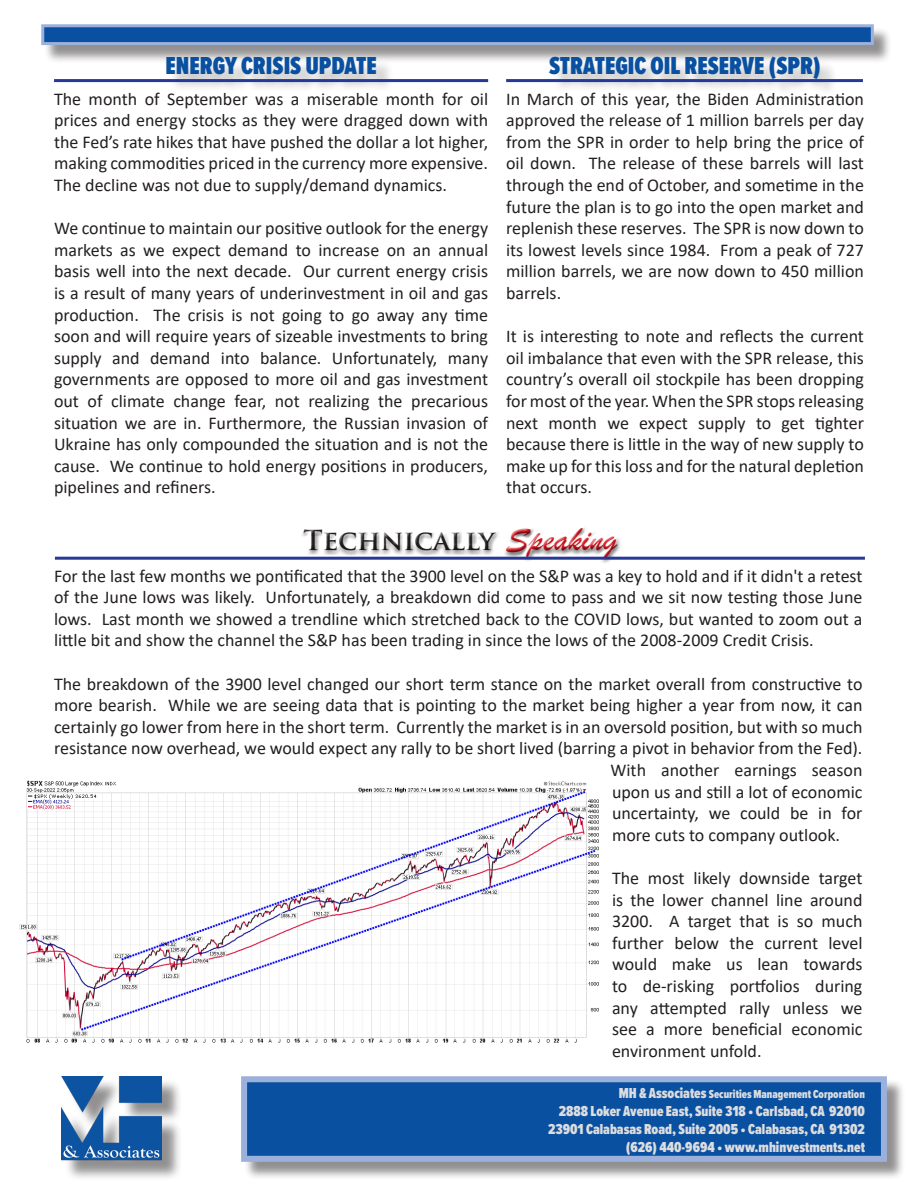
<style>
.page{position:relative;width:918px;height:1188px;background:#fff}
.page>*{position:absolute;margin:0;border:0;box-sizing:border-box;transform-origin:0 0}
.t1{font:700 27px "Trajan Pro";color:#231f20}
.Headline{font:900 25.5px "Proxima Nova Ex Cn";color:#0a50a0}
.t2{font:18px/21.6px "Calibri";color:#231f20;text-align:justify}
.Subhead_1{font:900 15px "Proxima Nova Ex Cn";color:#dcdddf}
.Subhead_1-2{font:900 12px "Proxima Nova Ex Cn";color:#dcdddf}
.s1{font-family:"Brush Script";font-weight:400;font-size:36px;color:#d2161e}
.s2{font-size:15px}
</style>
<div class="page">
<div style="left:243px;top:1079px;width:662px;height:101px;background:#231f20;opacity:.5"></div>
<div style="left:241px;top:1076px;width:646px;height:86px;background:#0a50a0;border:6px solid #9bb1db"></div>
<div style="left:44px;top:27px;width:849px;height:37px;background:#231f20;opacity:.5"></div>
<div style="left:41px;top:24px;width:833px;height:21px;background:#0a50a0;border:3px solid #9bb1db"></div>
<div style="left:65px;top:1079px;width:118px;height:102px;background:#231f20;opacity:.5"></div>
<img style="left:62px;top:1076px;width:100px;height:86px">
<div style="left:299px;top:524px;width:324px;height:39px;background:#231f20;opacity:.53"></div>
<hr style="left:55px;top:557px;width:810px;height:3px;background:#263996">
<img style="left:20px;top:780px;width:579px;height:265px">
<div style="left:169px;top:60px;width:225px;height:33px;background:#231f20;opacity:.26"></div>
<hr style="left:54px;top:79px;width:434px;height:3px;background:#263996">
<div style="left:553px;top:60px;width:285px;height:37px;background:#231f20;opacity:.26"></div>
<hr style="left:506px;top:79px;width:357px;height:3px;background:#263996">
<p class="Headline" style="left:165px;top:47px;width:213px">ENERGY CRISIS UPDATE</p>
<p class="t2" style="left:54px;top:87px;width:436px">The month of September was a miserable month for oil prices and energy stocks as they were dragged down with the Fed’s rate hikes that have pushed the dollar a lot higher, making commodities priced in the currency more expensive.<br>The decline was not due to supply/demand dynamics.</p>
<p class="t2" style="left:54px;top:217px;width:436px">We continue to maintain our positive outlook for the energy markets as we expect demand to increase on an annual basis well into the next decade. Our current energy crisis is a result of many years of underinvestment in oil and gas production. The crisis is not going to go away any time soon and will require years of sizeable investments to bring supply and demand into balance. Unfortunately, many governments are opposed to more oil and gas investment out of climate change fear, not realizing the precarious situation we are in. Furthermore, the Russian invasion of Ukraine has only compounded the situation and is not the cause. We continue to hold energy positions in producers, pipelines and refiners.</p>
<p class="Headline" style="left:549px;top:47px;width:273px">STRATEGIC OIL RESERVE (SPR)</p>
<p class="t2" style="left:506px;top:87px;width:359px">In March of this year, the Biden Administration approved the release of 1 million barrels per day from the SPR in order to help bring the price of oil down. The release of these barrels will last through the end of October, and sometime in the future the plan is to go into the open market and replenish these reserves. The SPR is now down to its lowest levels since 1984. From a peak of 727 million barrels, we are now down to 450 million barrels.</p>
<p class="t2" style="left:506px;top:325px;width:359px">It is interesting to note and reflects the current oil imbalance that even with the SPR release, this country’s overall oil stockpile has been dropping for most of the year. When the SPR stops releasing next month we expect supply to get tighter because there is little in the way of new supply to make up for this loss and for the natural depletion that occurs.</p>
<h1 class="t1" style="left:304px;top:523px;width:315px">Technically <span class="s1">Speaking</span></h1>
<p class="t2" style="left:54px;top:564px;width:810px">For the last few months we pontificated that the 3900 level on the S&amp;P was a key to hold and if it didn't a retest of the June lows was likely. Unfortunately, a breakdown did come to pass and we sit now testing those June lows. Last month we showed a trendline which stretched back to the COVID lows, but wanted to zoom out a little bit and show the channel the S&amp;P has been trading in since the lows of the 2008-2009 Credit Crisis.</p>
<p class="t2" style="left:54px;top:672px;width:810px">The breakdown of the 3900 level changed our short term stance on the market overall from constructive to</p>
<p class="t2" style="left:54px;top:694px;width:810px">more bearish. While we are seeing data that is pointing to the market being higher a year from now, it can</p>
<p class="t2" style="left:54px;top:716px;width:810px">certainly go lower from here in the short term. Currently the market is in an oversold position, but with so much</p>
<p class="t2" style="left:54px;top:737px;width:810px">resistance now overhead, we would expect any rally to be short lived (barring a pivot in behavior from the Fed).</p>
<p class="t2" style="left:610px;top:759px;width:253px">With another earnings season</p>
<p class="t2" style="left:612px;top:780px;width:252px">upon us and still a lot of economic</p>
<p class="t2" style="left:612px;top:802px;width:252px">uncertainty, we could be in for</p>
<p class="t2" style="left:612px;top:824px;width:230px">more cuts to company outlook.</p>
<p class="t2" style="left:612px;top:867px;width:252px">The most likely downside target is the lower channel line around 3200. A target that is so much further below the current level would make us lean towards to de-risking portfolios during any attempted rally unless we see a more beneficial economic environment unfold.</p>
<p class="Subhead_1-2" style="left:619px;top:1086px;width:248px"><span class="s2">MH &amp; Associates</span> Securities Management Corporation</p>
<p class="Subhead_1" style="left:559px;top:1100px;width:308px">2888 Loker Avenue East, Suite 318 • Carlsbad, CA 92010</p>
<p class="Subhead_1" style="left:548px;top:1118px;width:318px">23901 Calabasas Road, Suite 2005 • Calabasas, CA 91302</p>
<p class="Subhead_1" style="left:626px;top:1136px;width:241px">(626) 440-9694 • www.mhinvestments.net</p>
</div>
